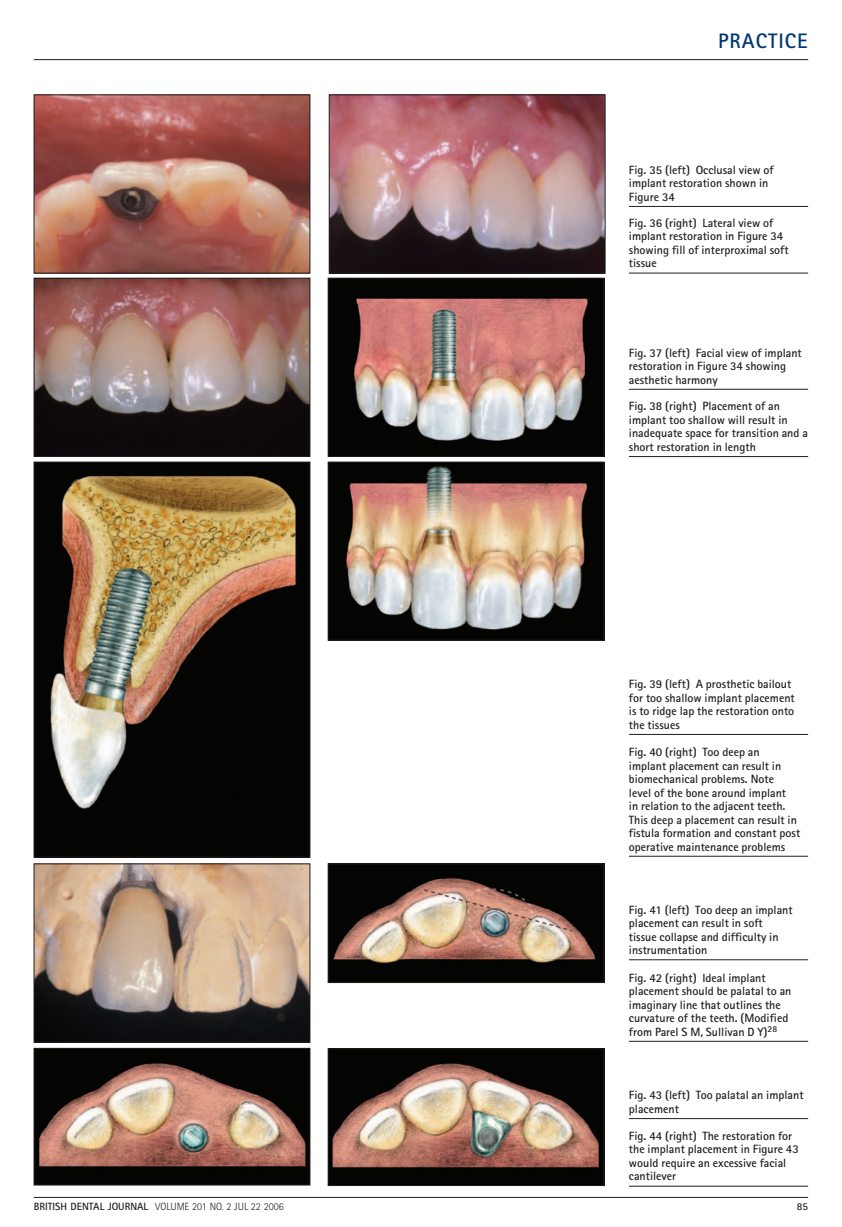
<style>
.page{position:relative;width:842px;height:1227px;background:#fff}
.page>*{position:absolute;margin:0;border:0;box-sizing:border-box;transform-origin:0 0}
.t1{font:700 21px "Rotis Sans Serif";letter-spacing:.05em;color:#013775}
.t2{font:700 12px/13.5px "Rotis Sans Serif";color:#231f20}
.t3{font:300 10.5px "Rotis Sans Serif";color:#231f20}
.t4{font:700 10.5px "Rotis Sans Serif";color:#231f20}
.s1{font-weight:700}
</style>
<div class="page">
<hr style="left:34px;top:59px;width:774px;height:1px;background:#231f20">
<hr style="left:34px;top:1197px;width:774px;height:1px;background:#231f20">
<img style="left:36px;top:97px;width:272px;height:174px">
<div style="left:34px;top:95px;width:276px;height:178px;border:1px solid #231f20"></div>
<img style="left:331px;top:97px;width:272px;height:174px">
<div style="left:329px;top:95px;width:276px;height:178px;border:1px solid #231f20"></div>
<hr style="left:629px;top:206px;width:179px;height:1px;background:#231f20">
<hr style="left:629px;top:273px;width:179px;height:1px;background:#231f20">
<img style="left:36px;top:280px;width:272px;height:175px">
<div style="left:34px;top:278px;width:276px;height:179px;border:1px solid #231f20"></div>
<img style="left:330px;top:280px;width:272px;height:175px">
<div style="left:328px;top:278px;width:276px;height:179px;border:1px solid #231f20"></div>
<hr style="left:629px;top:389px;width:179px;height:1px;background:#231f20">
<hr style="left:629px;top:456px;width:179px;height:1px;background:#231f20">
<img style="left:36px;top:464px;width:272px;height:391px">
<div style="left:34px;top:462px;width:276px;height:395px;border:1px solid #231f20"></div>
<img style="left:330px;top:464px;width:272px;height:174px">
<div style="left:328px;top:462px;width:276px;height:178px;border:1px solid #231f20"></div>
<hr style="left:629px;top:856px;width:179px;height:1px;background:#231f20">
<hr style="left:629px;top:734px;width:179px;height:1px;background:#231f20">
<img style="left:36px;top:866px;width:272px;height:174px">
<div style="left:34px;top:864px;width:276px;height:178px;border:1px solid #231f20"></div>
<img style="left:36px;top:1050px;width:272px;height:133px">
<div style="left:34px;top:1048px;width:276px;height:137px;border:1px solid #231f20"></div>
<hr style="left:629px;top:1041px;width:179px;height:1px;background:#231f20">
<hr style="left:629px;top:960px;width:179px;height:1px;background:#231f20">
<img style="left:330px;top:866px;width:272px;height:115px">
<div style="left:328px;top:864px;width:276px;height:119px;border:1px solid #231f20"></div>
<img style="left:330px;top:1051px;width:272px;height:133px">
<div style="left:328px;top:1049px;width:276px;height:137px;border:1px solid #231f20"></div>
<hr style="left:629px;top:1186px;width:179px;height:1px;background:#231f20">
<hr style="left:629px;top:1118px;width:179px;height:1px;background:#231f20">
<p class="t1" style="left:718px;top:34px;width:91px">PRACTICE</p>
<p class="t2" style="left:629px;top:164px;width:146px">Fig. 35 (left) Occlusal view of implant restoration shown in<br>Figure 34</p>
<p class="t2" style="left:629px;top:217px;width:161px">Fig. 36 (right) Lateral view of implant restoration in Figure 34 showing fill of interproximal soft tissue</p>
<p class="t2" style="left:629px;top:347px;width:174px">Fig. 37 (left) Facial view of implant restoration in Figure 34 showing aesthetic harmony</p>
<p class="t2" style="left:629px;top:401px;width:180px">Fig. 38 (right) Placement of an implant too shallow will result in inadequate space for transition and a short restoration in length</p>
<p class="t2" style="left:629px;top:679px;width:167px">Fig. 39 (left) A prosthetic bailout for too shallow implant placement is to ridge lap the restoration onto the tissues</p>
<p class="t2" style="left:629px;top:746px;width:173px">Fig. 40 (right) Too deep an<br>implant placement can result in biomechanical problems. Note<br>level of the bone around implant<br>in relation to the adjacent teeth.<br>This deep a placement can result in fistula formation and constant post operative maintenance problems</p>
<p class="t2" style="left:629px;top:904px;width:165px">Fig. 41 (left) Too deep an implant placement can result in soft tissue collapse and difficulty in instrumentation</p>
<p class="t2" style="left:629px;top:972px;width:164px">Fig. 42 (right) Ideal implant placement should be palatal to an imaginary line that outlines the curvature of the teeth. (Modified from Parel S M, Sullivan D Y)<sup>28</sup></p>
<p class="t2" style="left:629px;top:1090px;width:176px">Fig. 43 (left) Too palatal an implant placement</p>
<p class="t2" style="left:629px;top:1130px;width:171px">Fig. 44 (right) The restoration for the implant placement in Figure 43 would require an excessive facial cantilever</p>
<p class="t3" style="left:34px;top:1203px;width:252px"><span class="s1">BRITISH DENTAL JOURNAL</span> VOLUME 201 NO. 2 JUL 22 2006</p>
<p class="t4" style="left:796px;top:1203px;width:13px">85</p>
</div>
